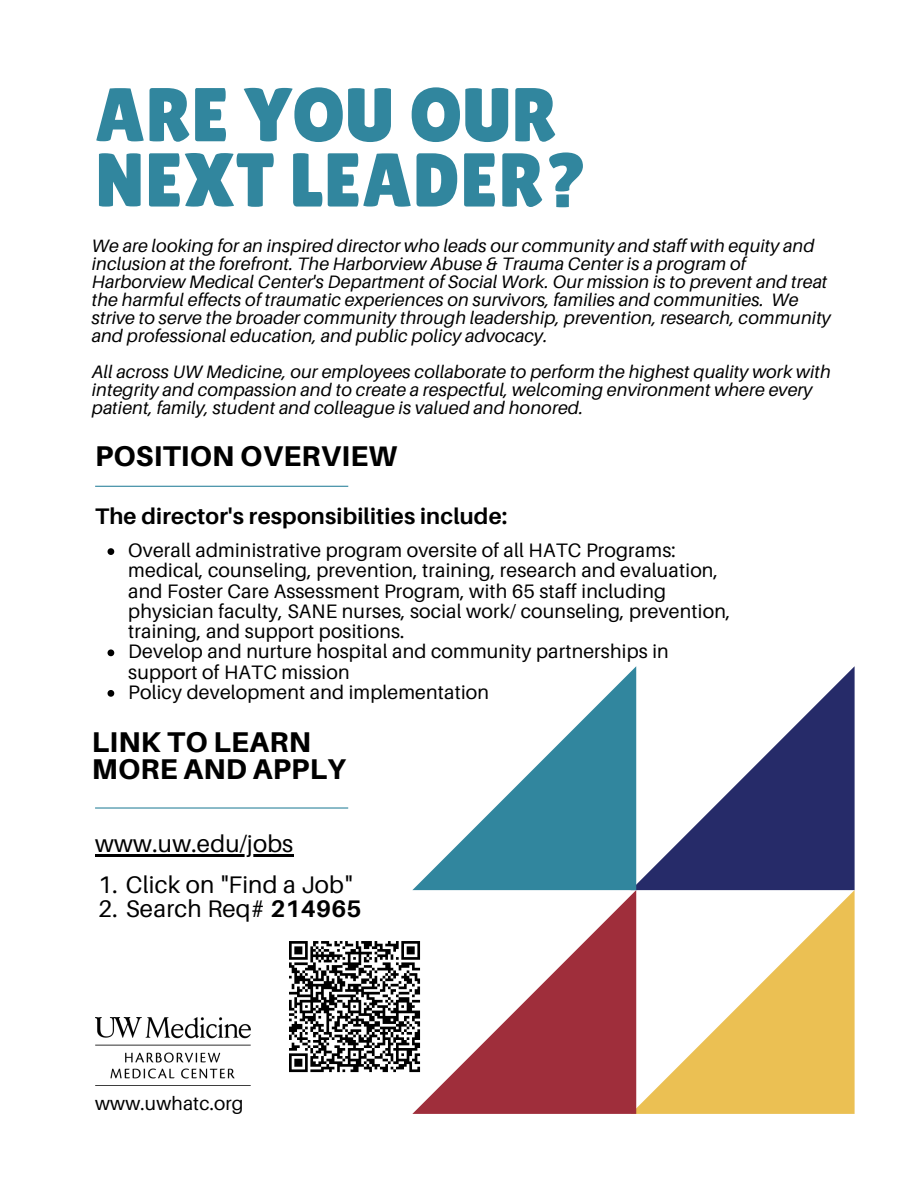
<style>
.page{position:relative;width:918px;height:1188px;background:#fff}
.page>*{position:absolute;margin:0;border:0;box-sizing:border-box;transform-origin:0 0}
.t1{font:76.05px/65.2px "Lilita One";letter-spacing:.01em;color:#31869e}
.t2{font:800 28.5px/27px "Aileron";letter-spacing:.01em;color:#000}
.t3{font:24px "Aileron";letter-spacing:.01em;color:#000}
.t4{font:700 22.5px "Aileron";letter-spacing:.01em;color:#000}
.t5{font:19.5px/20.2px "Aileron";letter-spacing:.01em;color:#000}
.t6{font:19.05px "Aileron";letter-spacing:.01em;color:#000}
.t7{font:italic 18px/18px "Aileron";letter-spacing:.01em;color:#000}
.s1{font-weight:700}
</style>
<div class="page">
<hr style="left:95px;top:486px;width:253px;height:1px;background:#31869e">
<svg style="left:636px;top:890px;width:219px;height:224px"></svg>
<svg style="left:636px;top:666px;width:219px;height:224px;fill:#262b69"></svg>
<svg style="left:412px;top:890px;width:224px;height:224px;fill:#9f2e3b"></svg>
<svg style="left:412px;top:666px;width:224px;height:224px"></svg>
<hr style="left:95px;top:807px;width:253px;height:2px;background:#31869e">
<img style="left:95px;top:1018px;width:155px;height:61px">
<div style="left:284px;top:936px;width:141px;height:141px;background:#fff"></div>
<svg style="left:289px;top:941px;width:132px;height:132px"></svg>
<svg style="left:108px;top:548px;width:6px;height:7px"></svg>
<svg style="left:108px;top:649px;width:6px;height:7px"></svg>
<svg style="left:108px;top:690px;width:6px;height:7px"></svg>
<hr style="left:95px;top:854px;width:199px;height:2px;background:#000">
<h1 class="t1" style="left:95px;top:82px;width:495px">ARE YOU OUR<br>NEXT LEADER?</h1>
<p class="t7" style="left:92px;top:237px;width:741px">We are looking for an inspired director who leads our community and staff with equity and inclusion at the forefront. The Harborview Abuse &amp; Trauma Center is a program of Harborview Medical Center's Department of Social Work. Our mission is to prevent and treat the harmful effects of traumatic experiences on survivors, families and communities. We strive to serve the broader community through leadership, prevention, research, community and professional education, and public policy advocacy.</p>
<p class="t7" style="left:92px;top:363px;width:740px">All across UW Medicine, our employees collaborate to perform the highest quality work with integrity and compassion and to create a respectful, welcoming environment where every patient, family, student and colleague is valued and honored.</p>
<h2 class="t2" style="left:95px;top:442px;width:303px">POSITION OVERVIEW</h2>
<p class="t4" style="left:95px;top:502px;width:414px">The director's responsibilities include:</p>
<p class="t5" style="left:128px;top:540px;width:604px">Overall administrative program oversite of all HATC Programs: medical, counseling, prevention, training, research and evaluation, and Foster Care Assessment Program, with 65 staff including physician faculty, SANE nurses, social work/ counseling, prevention, training, and support positions.<br>Develop and nurture hospital and community partnerships in support of HATC mission<br>Policy development and implementation</p>
<h2 class="t2" style="left:92px;top:728px;width:256px">LINK TO LEARN<br>MORE AND APPLY</h2>
<h3 class="t3" style="left:95px;top:829px;width:200px">www.uw.edu/jobs</h3>
<h3 class="t3" style="left:98px;top:870px;width:255px">1. Click on "Find a Job"</h3>
<h3 class="t3" style="left:98px;top:893px;width:265px">2. Search Req# <span class="s1">214965</span></h3>
<p class="t6" style="left:95px;top:1091px;width:150px">www.uwhatc.org</p>
</div>
